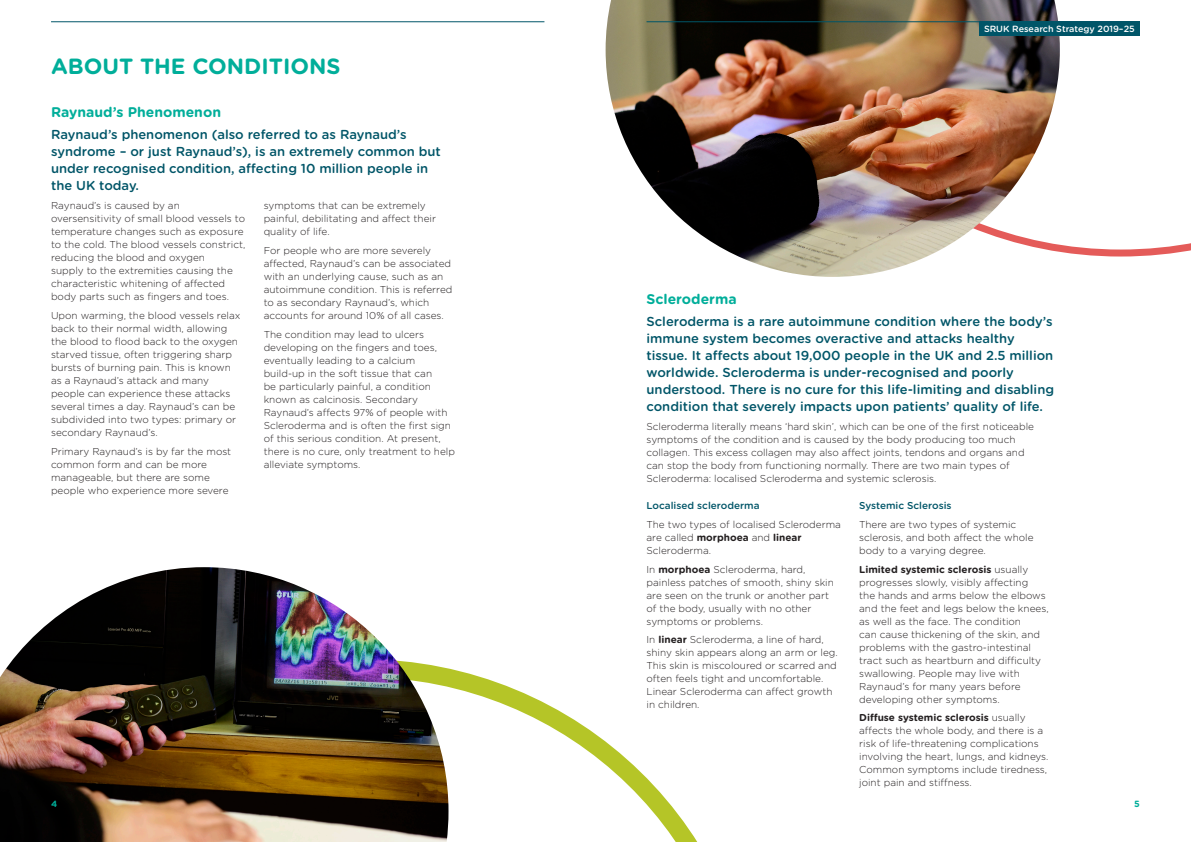
<style>
.page{position:relative;width:1191px;height:842px;background:#fff}
.page>*{position:absolute;margin:0;border:0;box-sizing:border-box;transform-origin:0 0}
.Page_heading_28{font:700 22px "Gotham Rounded";color:#00ae9a}
.Subhead_body_14_17{font:700 14px "Gotham Rounded";color:#00ae9a}
.Intro{font:500 13px/17px "Gotham Rounded";color:#005568}
.Body_10_13{font:300 10px/13px "Gotham Rounded";color:#231f20}
.Subhead_2_10_13_BLUE{font:500 10px "Gotham Rounded";color:#005568}
.t1{font:500 9px "Gotham Rounded";color:#fff}
.t2{font:700 9px "Gotham Rounded";color:#00ae9a}
.s1{font-weight:700}
</style>
<div class="page">
<svg style="left:448px;top:668px;width:250px;height:174px"></svg>
<svg style="left:1059px;top:36px;width:132px;height:221px"></svg>
<img style="left:0;top:567px;width:448px;height:275px">
<img style="left:605px;top:0;width:454px;height:277px">
<hr style="left:646px;top:21px;width:489px;height:1px;background:#005568">
<div style="left:979px;top:21px;width:161px;height:15px;background:#005568"></div>
<hr style="left:51px;top:21px;width:493px;height:1px;background:#005568">
<p class="Page_heading_28" style="left:51px;top:50px;width:291px">ABOUT THE CONDITIONS</p>
<p class="Subhead_body_14_17" style="left:51px;top:102px;width:171px">Raynaud’s Phenomenon</p>
<p class="Intro" style="left:51px;top:126px;width:391px">Raynaud’s phenomenon (also referred to as Raynaud’s syndrome – or just Raynaud’s), is an extremely common but under recognised condition, affecting 10 million people in the UK today.</p>
<p class="Body_10_13" style="left:51px;top:199px;width:196px">Raynaud’s is caused by an oversensitivity of small blood vessels to temperature changes such as exposure to the cold. The blood vessels constrict, reducing the blood and oxygen<br>supply to the extremities causing the characteristic whitening of affected body parts such as fingers and toes.</p>
<p class="Body_10_13" style="left:51px;top:308px;width:191px">Upon warming, the blood vessels relax back to their normal width, allowing the blood to flood back to the oxygen starved tissue, often triggering sharp bursts of burning pain. This is known as a Raynaud’s attack and many people can experience these attacks several times a day. Raynaud’s can be subdivided into two types: primary or secondary Raynaud’s.</p>
<p class="Body_10_13" style="left:51px;top:444px;width:182px">Primary Raynaud’s is by far the most common form and can be more manageable, but there are some people who experience more severe</p>
<p class="Body_10_13" style="left:264px;top:199px;width:174px">symptoms that can be extremely painful, debilitating and affect their quality of life.</p>
<p class="Body_10_13" style="left:264px;top:243px;width:190px">For people who are more severely affected, Raynaud’s can be associated with an underlying cause, such as an autoimmune condition. This is referred to as secondary Raynaud’s, which accounts for around 10% of all cases.</p>
<p class="Body_10_13" style="left:264px;top:327px;width:193px">The condition may lead to ulcers developing on the fingers and toes, eventually leading to a calcium build-up in the soft tissue that can<br>be particularly painful, a condition known as calcinosis. Secondary Raynaud’s affects 97% of people with Scleroderma and is often the first sign of this serious condition. At present, there is no cure, only treatment to help alleviate symptoms.</p>
<p class="t1" style="left:984px;top:22px;width:152px">SRUK Research Strategy 2019–25</p>
<p class="Subhead_body_14_17" style="left:646px;top:288px;width:92px">Scleroderma</p>
<p class="Intro" style="left:646px;top:313px;width:409px">Scleroderma is a rare autoimmune condition where the body’s immune system becomes overactive and attacks healthy tissue. It affects about 19,000 people in the UK and 2.5 million worldwide. Scleroderma is under-recognised and poorly understood. There is no cure for this life-limiting and disabling condition that severely impacts upon patients’ quality of life.</p>
<p class="Body_10_13" style="left:646px;top:419px;width:389px">Scleroderma literally means ‘hard skin’, which can be one of the first noticeable symptoms of the condition and is caused by the body producing too much collagen. This excess collagen may also affect joints, tendons and organs and can stop the body from functioning normally. There are two main types of Scleroderma: localised Scleroderma and systemic sclerosis.</p>
<p class="Subhead_2_10_13_BLUE" style="left:646px;top:498px;width:115px">Localised scleroderma</p>
<p class="Body_10_13" style="left:646px;top:517px;width:196px">The two types of localised Scleroderma are called <span class="s1">morphoea</span> and <span class="s1">linear<br></span>Scleroderma.</p>
<p class="Body_10_13" style="left:646px;top:562px;width:189px">In <span class="s1">morphoea</span> Scleroderma, hard, painless patches of smooth, shiny skin are seen on the trunk or another part of the body, usually with no other symptoms or problems.</p>
<p class="Body_10_13" style="left:646px;top:633px;width:193px">In <span class="s1">linear</span> Scleroderma, a line of hard, shiny skin appears along an arm or leg.<br>This skin is miscoloured or scarred and often feels tight and uncomfortable.<br>Linear Scleroderma can affect growth in children.</p>
<p class="Subhead_2_10_13_BLUE" style="left:859px;top:498px;width:94px">Systemic Sclerosis</p>
<p class="Body_10_13" style="left:859px;top:517px;width:176px">There are two types of systemic sclerosis, and both affect the whole body to a varying degree.</p>
<p class="Body_10_13" style="left:859px;top:562px;width:191px"><span class="s1">Limited systemic sclerosis</span> usually progresses slowly, visibly affecting<br>the hands and arms below the elbows and the feet and legs below the knees, as well as the face. The condition<br>can cause thickening of the skin, and problems with the gastro-intestinal tract such as heartburn and difficulty swallowing. People may live with Raynaud’s for many years before developing other symptoms.</p>
<p class="Body_10_13" style="left:859px;top:711px;width:191px"><span class="s1">Diffuse systemic sclerosis</span> usually affects the whole body, and there is a risk of life-threatening complications involving the heart, lungs, and kidneys.<br>Common symptoms include tiredness, joint pain and stiffness.</p>
<p class="t2" style="left:51px;top:797px;width:8px">4</p>
<p class="t2" style="left:1134px;top:797px;width:7px">5</p>
</div>
